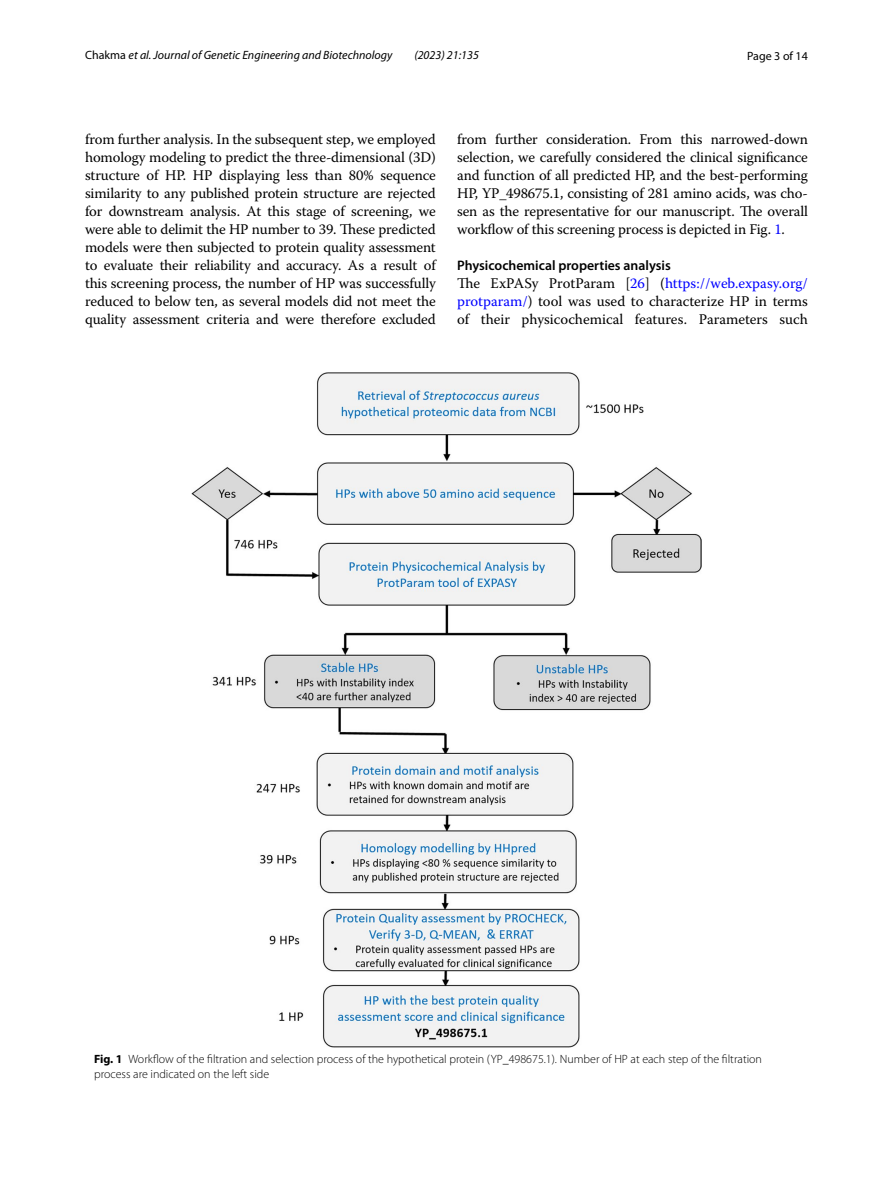
<style>
.page{position:relative;width:893px;height:1187px;background:#fff}
.page>*{position:absolute;margin:0;border:0;box-sizing:border-box;transform-origin:0 0}
.t1{font:14.7px/18px "Warnock Pro";letter-spacing:-.01em;color:#000;text-align:justify}
.t2{font:600 13.8px "Myriad Pro";color:#000}
.t3{font:300 12px/15px "Myriad Pro";color:#000}
.t4{font:italic 12px "Myriad Pro";color:#000}
.t5{font:12px "Myriad Pro";color:#000}
.s1{font-style:normal}
.s2{color:#00f}
.s3{font-weight:700}
</style>
<div class="page">
<img style="left:191px;top:372px;width:511px;height:675px">
<p class="t4" style="left:85px;top:48px;width:309px"><span class="s1">Chakma</span> et al. Journal of Genetic Engineering and Biotechnology</p>
<p class="t4" style="left:414px;top:48px;width:66px">(2023) 21:135</p>
<p class="t5" style="left:747px;top:48px;width:62px">Page 3 of 14</p>
<p class="t1" style="left:85px;top:130px;width:352px">from further analysis. In the subsequent step, we employed homology modeling to predict the three-dimensional (3D) structure of HP. HP displaying less than 80% sequence similarity to any published protein structure are rejected for downstream analysis. At this stage of screening, we were able to delimit the HP number to 39. These predicted models were then subjected to protein quality assessment to evaluate their reliability and accuracy. As a result of this screening process, the number of HP was successfully reduced to below ten, as several models did not meet the quality assessment criteria and were therefore excluded</p>
<p class="t1" style="left:457px;top:130px;width:352px">from further consideration. From this narrowed-down selection, we carefully considered the clinical significance and function of all predicted HP, and the best-performing HP, YP_498675.1, consisting of 281 amino acids, was cho&shy;sen as the representative for our manuscript. The overall workflow of this screening process is depicted in Fig. <span class="s2">1</span>.</p>
<p class="t2" style="left:457px;top:256px;width:215px">Physicochemical properties analysis</p>
<p class="t1" style="left:457px;top:274px;width:352px">The ExPASy ProtParam [<span class="s2">26</span>] (<span class="s2">https://web.expasy.org/ protparam/</span>) tool was used to characterize HP in terms of their physicochemical features. Parameters such</p>
<p class="t3" style="left:94px;top:1051px;width:669px"><span class="s3">Fig. 1</span> Workflow of the filtration and selection process of the hypothetical protein (YP_498675.1). Number of HP at each step of the filtration process are indicated on the left side</p>
</div>
